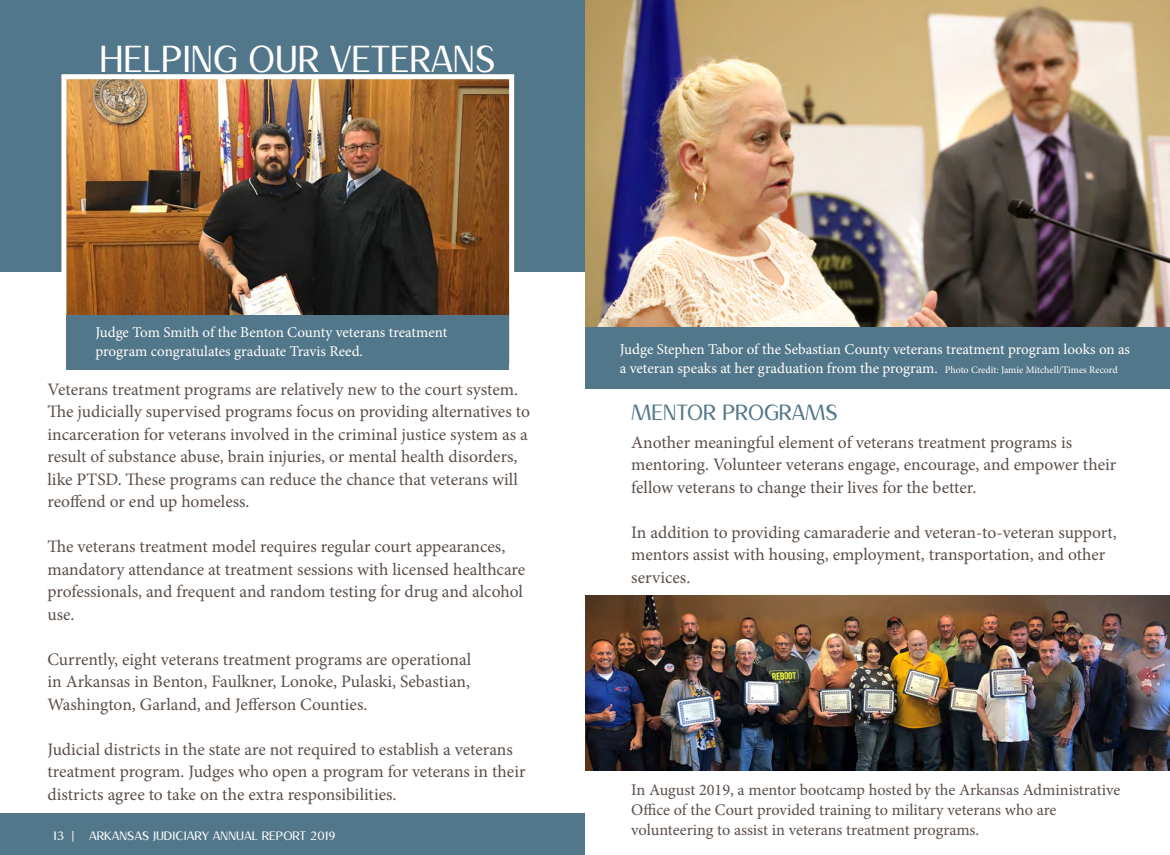
<style>
.page{position:relative;width:1170px;height:855px;background:#fff}
.page>*{position:absolute;margin:0;border:0;box-sizing:border-box;transform-origin:0 0}
.t1{font:38.38px "Almond";color:#fff}
.t2{font:22.5px "Almond";color:#53778a}
.t3{font:17.5px/22.5px "Minion Pro";letter-spacing:-.005em;color:#5a4f49}
.t4{font:16.25px/20px "Minion Pro";letter-spacing:-.005em;color:#5a4f49}
.t5{font:15px/18.8px "Minion Pro";letter-spacing:-.005em;color:#fff}
.t6{font:12.5px "Almond";color:#fff;scale:1.04 1}
.s1{font-size:10px}
</style>
<div class="page">
<div style="left:586px;top:327px;width:584px;height:62px;background:#53778a"></div>
<div style="left:0;top:0;width:586px;height:271px;background:#53778a"></div>
<img style="left:586px;top:596px;width:584px;height:175px">
<img style="left:67px;top:80px;width:441px;height:235px">
<div style="left:61px;top:74px;width:453px;height:296px;border:5px solid #fff"></div>
<div style="left:67px;top:315px;width:442px;height:55px;background:#53778a"></div>
<img style="left:586px;top:0;width:584px;height:327px">
<div style="left:0;top:814px;width:585px;height:41px;background:#53778a"></div>
<p class="t1" style="left:100px;top:41px;width:398px">HELPING OUR VETERANS</p>
<p class="t5" style="left:95px;top:323px;width:353px">Judge Tom Smith of the Benton County veterans treatment program congratulates graduate Travis Reed.</p>
<p class="t3" style="left:48px;top:378px;width:484px">Veterans treatment programs are relatively new to the court system.<br>The judicially supervised programs focus on providing alternatives to incarceration for veterans involved in the criminal justice system as a result of substance abuse, brain injuries, or mental health disorders, like PTSD. These programs can reduce the chance that veterans will reoffend or end up homeless.</p>
<p class="t3" style="left:48px;top:535px;width:479px">The veterans treatment model requires regular court appearances, mandatory attendance at treatment sessions with licensed healthcare professionals, and frequent and random testing for drug and alcohol use.</p>
<p class="t3" style="left:48px;top:648px;width:425px;text-align:justify">Currently, eight veterans treatment programs are operational in Arkansas in Benton, Faulkner, Lonoke, Pulaski, Sebastian, Washington, Garland, and Jefferson Counties.</p>
<p class="t3" style="left:48px;top:738px;width:480px">Judicial districts in the state are not required to establish a veterans treatment program. Judges who open a program for veterans in their districts agree to take on the extra responsibilities.</p>
<p class="t6" style="left:53px;top:829px;width:273px">13 | ARKANSAS JUDICIARY ANNUAL REPORT 2019</p>
<p class="t5" style="left:620px;top:340px;width:512px">Judge Stephen Tabor of the Sebastian County veterans treatment program looks on as a veteran speaks at her graduation from the program. <span class="s1">Photo Credit: Jamie Mitchell/Times Record</span></p>
<p class="t2" style="left:631px;top:402px;width:208px">MENTOR PROGRAMS</p>
<p class="t3" style="left:631px;top:431px;width:487px">Another meaningful element of veterans treatment programs is mentoring. Volunteer veterans engage, encourage, and empower their fellow veterans to change their lives for the better.</p>
<p class="t3" style="left:631px;top:521px;width:487px">In addition to providing camaraderie and veteran-to-veteran support, mentors assist with housing, employment, transportation, and other services.</p>
<p class="t4" style="left:631px;top:780px;width:491px">In August 2019, a mentor bootcamp hosted by the Arkansas Administrative<br>Office of the Court provided training to military veterans who are volunteering to assist in veterans treatment programs.</p>
</div>
